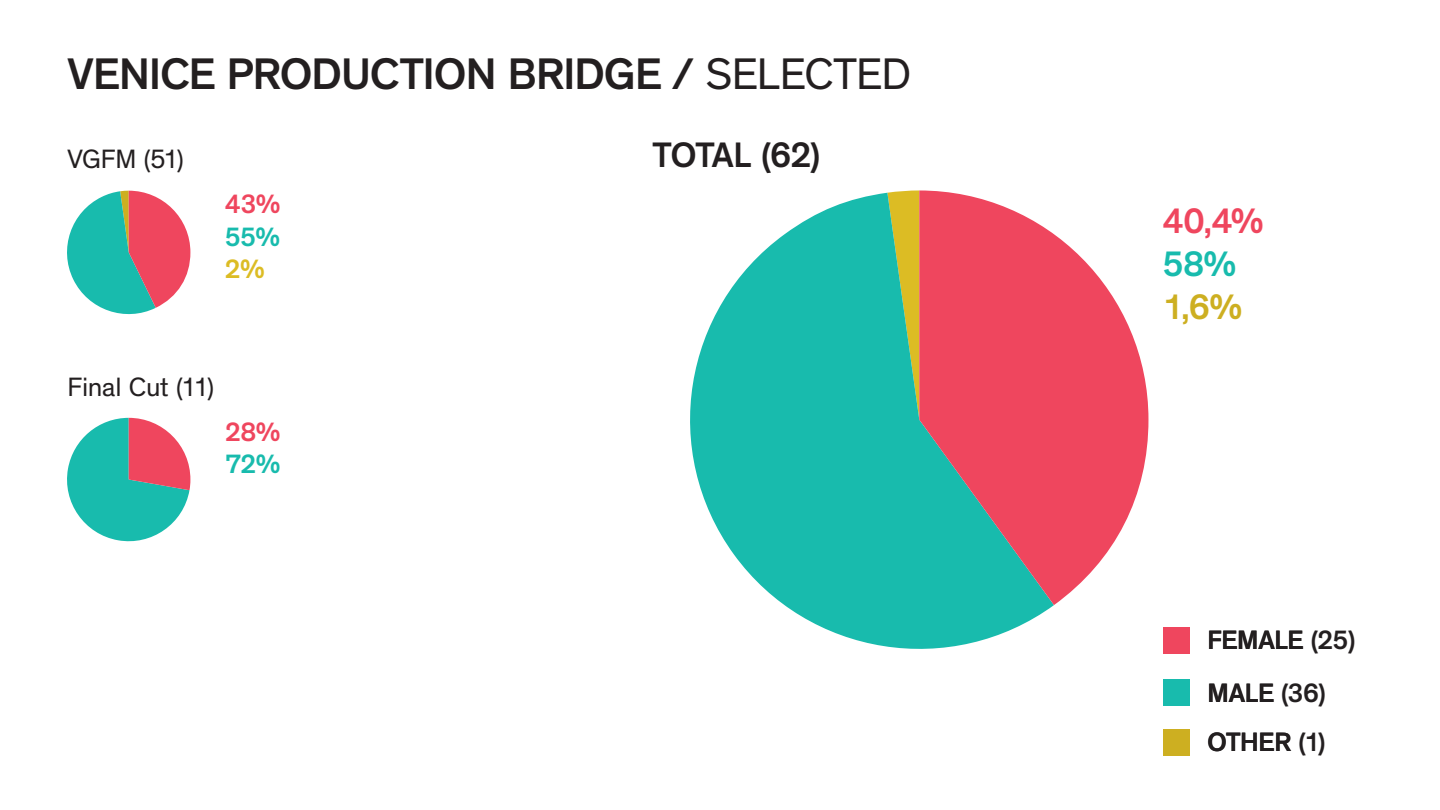
<style>
.page{position:relative;width:1440px;height:810px;background:#fff}
.page>*{position:absolute;margin:0;border:0;box-sizing:border-box;transform-origin:0 0}
.t1{font:500 45px "Theinhardt";letter-spacing:-.015em;color:#231f20}
.t2{font:500 36px "Theinhardt";letter-spacing:-.03em;color:#231f20}
.t3{font:500 36px "Theinhardt";color:#ef465e}
.t4{font:500 36px "Theinhardt";color:#cdaf21}
.t5{font:500 36px "Theinhardt";color:#18bbad}
.t6{font:500 27px "Theinhardt";letter-spacing:-.01em;color:#231f20}
.t7{font:27px "Theinhardt";letter-spacing:-.015em;color:#231f20}
.t8{font:500 27px "Theinhardt";color:#ef465e}
.t9{font:500 27px "Theinhardt";color:#18bbad}
.t10{font:500 27px "Theinhardt";color:#dcbc24}
.s1{font-weight:400}
</style>
<div class="page">
<svg style="left:690px;top:193px;width:364px;height:456px;fill:#18bbad"></svg>
<svg style="left:919px;top:190px;width:229px;height:415px;fill:#ef465e"></svg>
<svg style="left:67px;top:191px;width:123px;height:124px"></svg>
<svg style="left:67px;top:418px;width:123px;height:124px"></svg>
<div style="left:1163px;top:729px;width:27px;height:27px;background:#cdaf21"></div>
<div style="left:1163px;top:679px;width:27px;height:27px;background:#18bbad"></div>
<div style="left:1163px;top:627px;width:27px;height:27px;background:#ef465e"></div>
<p class="t1" style="left:67px;top:48px;width:845px">VENICE PRODUCTION BRIDGE / <span class="s1">SELECTED</span></p>
<p class="t7" style="left:67px;top:143px;width:118px">VGFM (51)</p>
<p class="t2" style="left:652px;top:133px;width:170px">TOTAL (62)</p>
<p class="t8" style="left:225px;top:188px;width:57px">43%</p>
<p class="t9" style="left:225px;top:221px;width:57px">55%</p>
<p class="t10" style="left:225px;top:253px;width:42px">2%</p>
<p class="t7" style="left:68px;top:371px;width:148px">Final Cut (11)</p>
<p class="t8" style="left:225px;top:416px;width:57px">28%</p>
<p class="t9" style="left:225px;top:448px;width:57px">72%</p>
<p class="t3" style="left:1163px;top:199px;width:103px">40,4%</p>
<p class="t5" style="left:1163px;top:242px;width:75px">58%</p>
<p class="t4" style="left:1163px;top:285px;width:81px">1,6%</p>
<p class="t6" style="left:1208px;top:624px;width:150px">FEMALE (25)</p>
<p class="t6" style="left:1208px;top:676px;width:120px">MALE (36)</p>
<p class="t6" style="left:1208px;top:726px;width:120px">OTHER (1)</p>
</div>
